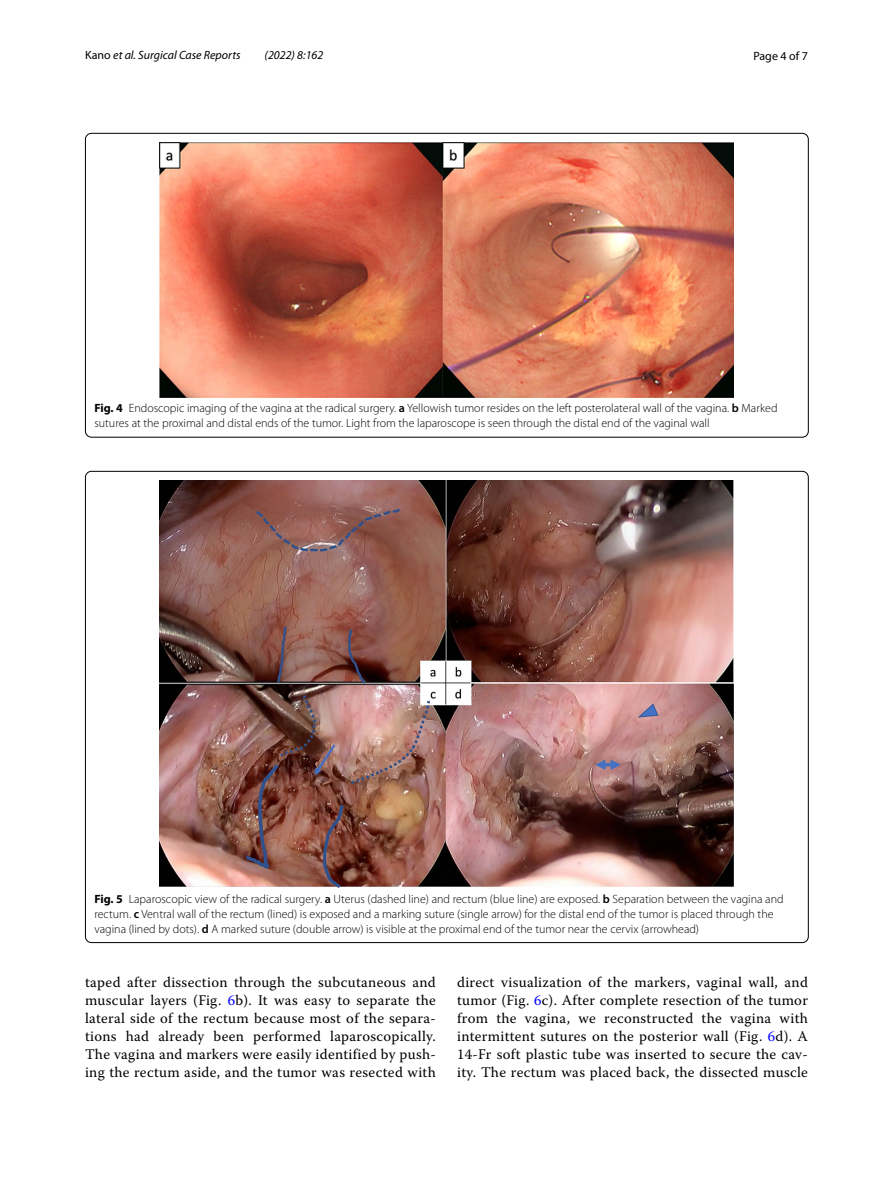
<style>
.page{position:relative;width:893px;height:1187px;background:#fff}
.page>*{position:absolute;margin:0;border:0;box-sizing:border-box;transform-origin:0 0}
.t1{font:14.7px/18px "Warnock Pro";letter-spacing:.02em;color:#000;text-align:justify}
.t2{font:300 12px/15px "Myriad Pro";color:#000}
.t3{font:italic 12px "Myriad Pro";color:#000}
.t4{font:12px "Myriad Pro";color:#000}
.s1{font-style:normal}
.s2{font-weight:700}
.s3{font-weight:600}
.s4{color:#00f}
</style>
<div class="page">
<img style="left:160px;top:142px;width:574px;height:255px">
<img style="left:160px;top:480px;width:574px;height:407px">
<p class="t3" style="left:85px;top:48px;width:157px"><span class="s1">Kano</span> et al. Surgical Case Reports</p>
<p class="t3" style="left:265px;top:48px;width:60px">(2022) 8:162</p>
<p class="t4" style="left:753px;top:48px;width:56px">Page 4 of 7</p>
<p class="t2" style="left:94px;top:401px;width:685px"><span class="s2">Fig. 4</span> Endoscopic imaging of the vagina at the radical surgery. <span class="s3">a</span> Yellowish tumor resides on the left posterolateral wall of the vagina. <span class="s3">b</span> Marked sutures at the proximal and distal ends of the tumor. Light from the laparoscope is seen through the distal end of the vaginal wall</p>
<p class="t2" style="left:94px;top:891px;width:691px"><span class="s2">Fig. 5</span> Laparoscopic view of the radical surgery. <span class="s3">a</span> Uterus (dashed line) and rectum (blue line) are exposed. <span class="s3">b</span> Separation between the vagina and rectum. <span class="s3">c</span> Ventral wall of the rectum (lined) is exposed and a marking suture (single arrow) for the distal end of the tumor is placed through the vagina (lined by dots). <span class="s3">d</span> A marked suture (double arrow) is visible at the proximal end of the tumor near the cervix (arrowhead)</p>
<p class="t1" style="left:85px;top:973px;width:352px">taped after dissection through the subcutaneous and muscular layers (Fig. <span class="s4">6</span>b). It was easy to separate the lateral side of the rectum because most of the separa&shy;tions had already been performed laparoscopically.<br>The vagina and markers were easily identified by push&shy;ing the rectum aside, and the tumor was resected with</p>
<p class="t1" style="left:457px;top:973px;width:352px">direct visualization of the markers, vaginal wall, and tumor (Fig. <span class="s4">6</span>c). After complete resection of the tumor from the vagina, we reconstructed the vagina with intermittent sutures on the posterior wall (Fig. <span class="s4">6</span>d). A 14-Fr soft plastic tube was inserted to secure the cav&shy;ity. The rectum was placed back, the dissected muscle</p>
</div>
